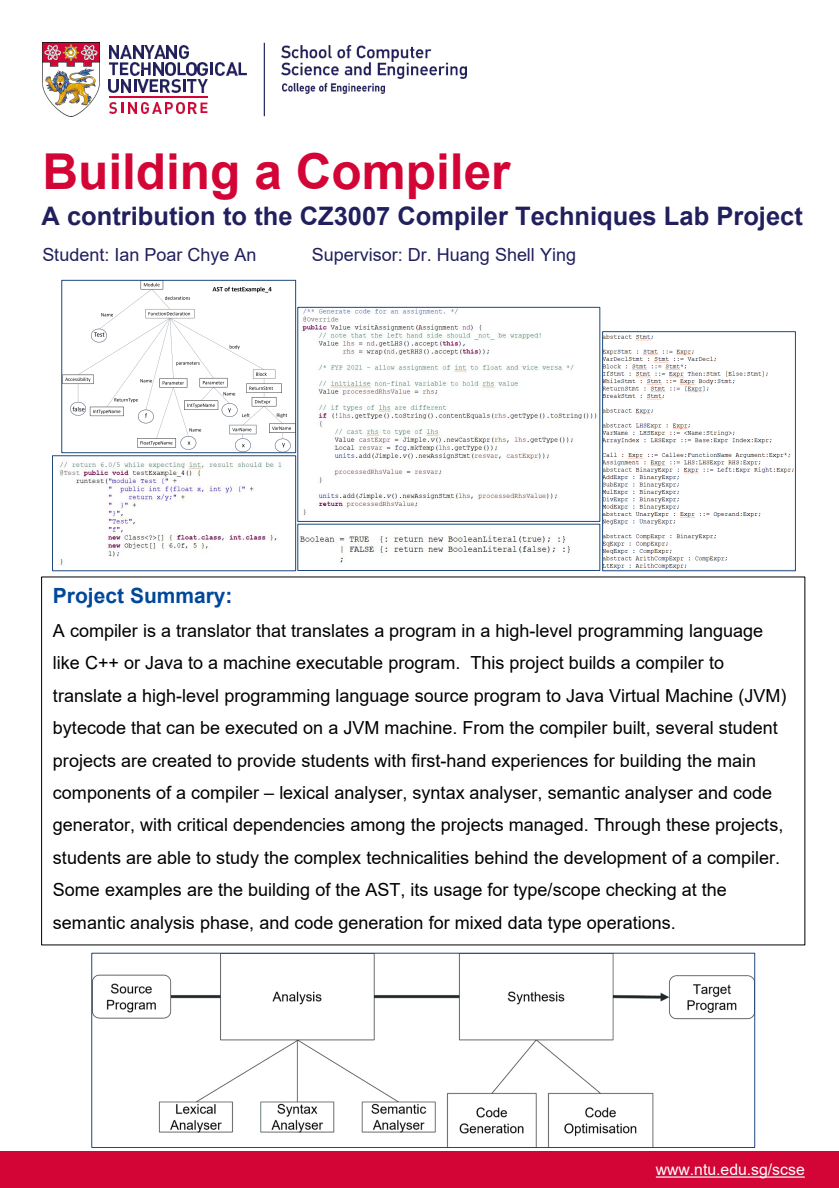
<style>
.page{position:relative;width:839px;height:1188px;background:#fff}
.page>*{position:absolute;margin:0;border:0;box-sizing:border-box;transform-origin:0 0}
.t1{font:700 49.5px "Arial";color:#d30536}
.t2{font:700 25.5px "Arial";color:#211f5d}
.t3{font:700 21px "Arial";color:#00489a}
.t4{font:18px/32.4px "Arial";color:#000}
.t5{font:18px "Arial";color:#211f5d}
.t6{font:15.75px "Arial";color:#fff}
</style>
<div class="page">
<img style="left:42px;top:43px;width:57px;height:73px">
<img style="left:216px;top:62px;width:21px;height:13px">
<svg style="left:238px;top:62px;width:9px;height:13px"></svg>
<svg style="left:109px;top:45px;width:104px;height:47px"></svg>
<img style="left:187px;top:79px;width:20px;height:13px">
<hr style="left:109px;top:97px;width:98px;height:1px;background:#d30536">
<svg style="left:109px;top:102px;width:98px;height:11px"></svg>
<img style="left:282px;top:83px;width:103px;height:10px">
<img style="left:282px;top:45px;width:185px;height:34px">
<hr style="left:264px;top:43px;width:1px;height:73px;background:#211f5d">
<div style="left:0;top:1151px;width:839px;height:36px;background:#d30536"></div>
<svg style="left:656px;top:1176px;width:148px;height:1px"></svg>
<img style="left:302px;top:309px;width:295px;height:206px">
<img style="left:59px;top:462px;width:223px;height:104px">
<div style="left:52px;top:455px;width:244px;height:116px;border:1px solid #1f497d"></div>
<img style="left:299px;top:535px;width:271px;height:28px">
<img style="left:604px;top:334px;width:189px;height:235px">
<div style="left:602px;top:331px;width:193px;height:240px;border:1px solid #1f497d"></div>
<img style="left:93px;top:954px;width:660px;height:191px">
<div style="left:91px;top:952px;width:664px;height:195px;border:1px solid #1f497d"></div>
<img style="left:63px;top:282px;width:231px;height:169px">
<div style="left:61px;top:280px;width:235px;height:173px;border:1px solid #1f497d"></div>
<p class="t1" style="left:42px;top:137px;width:469px">Building a Compiler</p>
<p class="t2" style="left:42px;top:198px;width:762px">A contribution to the CZ3007 Compiler Techniques Lab Project</p>
<p class="t5" style="left:42px;top:242px;width:216px">Student: Ian Poar Chye An</p>
<p class="t5" style="left:312px;top:242px;width:266px">Supervisor: Dr. Huang Shell Ying</p>
<p class="t3" style="left:53px;top:581px;width:181px">Project Summary:</p>
<p class="t4" style="left:53px;top:614px;width:735px">A compiler is a translator that translates a program in a high-level programming language like C++ or Java to a machine executable program. This project builds a compiler to translate a high-level programming language source program to Java Virtual Machine (JVM) bytecode that can be executed on a JVM machine. From the compiler built, several student projects are created to provide students with first-hand experiences for building the main components of a compiler – lexical analyser, syntax analyser, semantic analyser and code generator, with critical dependencies among the projects managed. Through these projects, students are able to study the complex technicalities behind the development of a compiler.<br>Some examples are the building of the AST, its usage for type/scope checking at the semantic analysis phase, and code generation for mixed data type operations.</p>
<p class="t6" style="left:656px;top:1158px;width:150px">www.ntu.edu.sg/scse</p>
</div>
